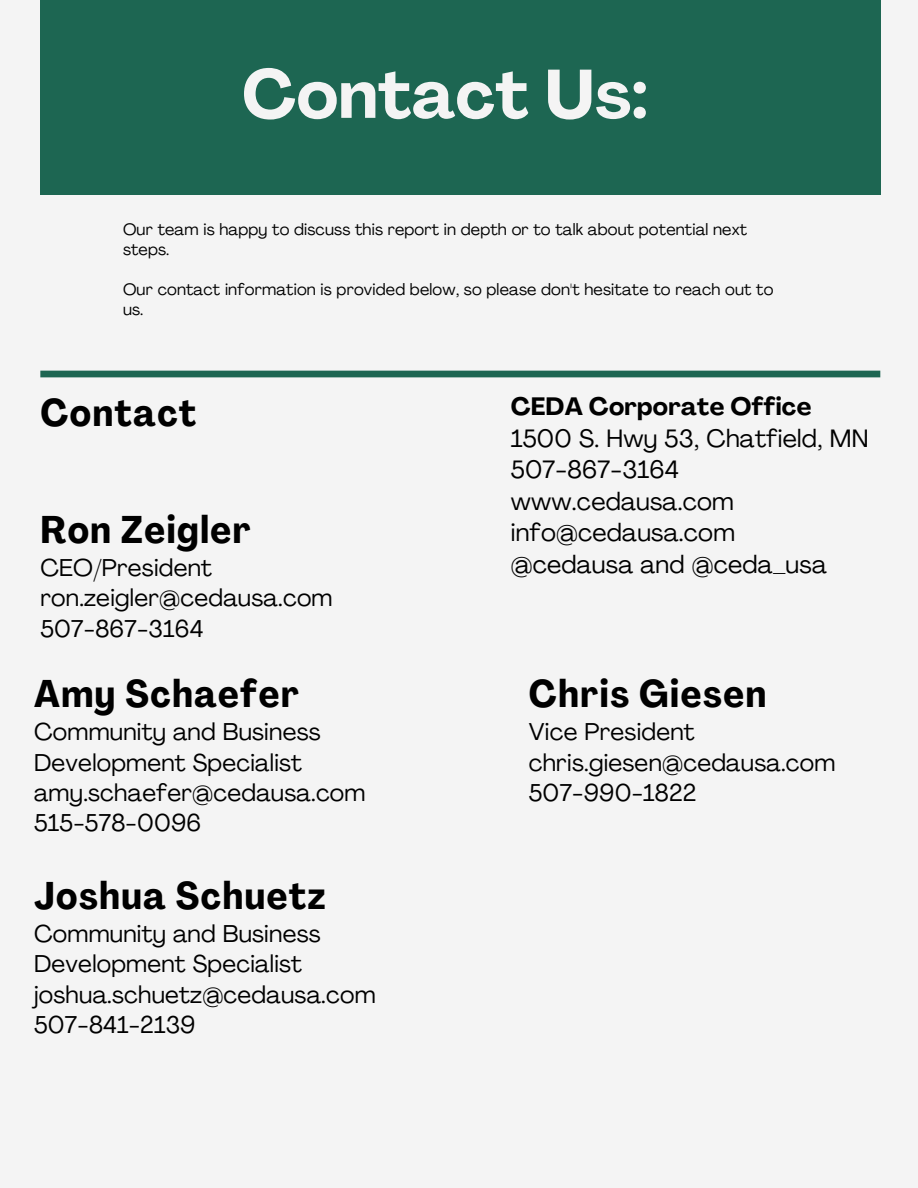
<style>
.page{position:relative;width:918px;height:1188px;background:#f4f4f4}
.page>*{position:absolute;margin:0;border:0;box-sizing:border-box;transform-origin:0 0}
.t1{font:700 67.8px "Agrandir";letter-spacing:.005em;color:#f4f4f4}
.t2{font:700 condensed 38.1px "Agrandir";letter-spacing:.04em;color:#000}
.t3{font:24.75px/31.5px "Agrandir";letter-spacing:.01em;color:#000}
.t4{font:24px/30.3px "Agrandir";letter-spacing:.01em;color:#000}
.t5{font:16.2px/20.1px "Agrandir";letter-spacing:.01em;color:#000}
.s1{font-weight:700}
</style>
<div class="page">
<div style="left:40px;top:371px;width:840px;height:6px;background:#1d6652"></div>
<div style="left:40px;top:0;width:841px;height:195px;background:#1d6652"></div>
<h3 class="t1" style="left:242px;top:67px;width:407px">Contact Us:</h3>
<h1 class="t5" style="left:123px;top:220px;width:626px">Our team is happy to discuss this report in depth or to talk about potential next steps.</h1>
<p class="t5" style="left:123px;top:281px;width:652px">Our contact information is provided below, so please don't hesitate to reach out to us.</p>
<p class="t2" style="left:40px;top:398px;width:158px">Contact</p>
<h2 class="t3" style="left:511px;top:393px;width:359px"><span class="s1">CEDA Corporate Office<br></span>1500 S. Hwy 53, Chatfield, MN<br>507-867-3164 www.cedausa.com info@cedausa.com<br>@cedausa and @ceda_usa</h2>
<h2 class="t2" style="left:40px;top:514px;width:212px">Ron Zeigler</h2>
<h3 class="t4" style="left:40px;top:555px;width:294px">CEO/President ron.zeigler@cedausa.com<br>507-867-3164</h3>
<h2 class="t2" style="left:34px;top:679px;width:267px">Amy Schaefer</h2>
<h3 class="t4" style="left:34px;top:719px;width:333px">Community and Business<br>Development Specialist amy.schaefer@cedausa.com<br>515-578-0096</h3>
<h2 class="t2" style="left:34px;top:880px;width:293px">Joshua Schuetz</h2>
<h3 class="t4" style="left:34px;top:921px;width:343px">Community and Business<br>Development Specialist joshua.schuetz@cedausa.com<br>507-841-2139</h3>
<h2 class="t2" style="left:529px;top:679px;width:239px">Chris Giesen</h2>
<h3 class="t4" style="left:529px;top:719px;width:308px">Vice President chris.giesen@cedausa.com<br>507-990-1822</h3>
</div>
